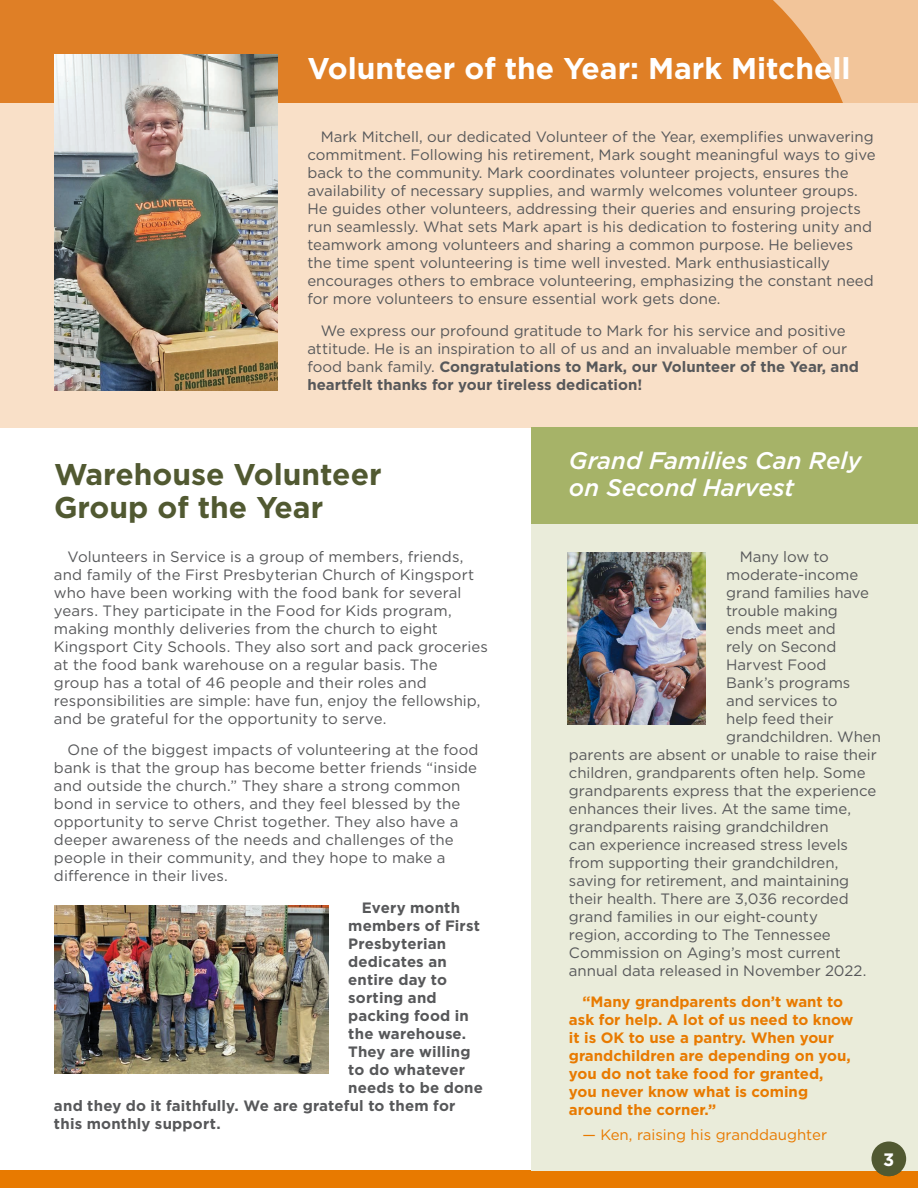
<style>
.page{position:relative;width:918px;height:1188px;background:#fff}
.page>*{position:absolute;margin:0;border:0;box-sizing:border-box;transform-origin:0 0}
.t1{font:700 30px/33px "Gotham";color:#515931}
.t2{font:700 30px "Gotham";color:#fff}
.t3{font:italic 500 24px/27px "Gotham";color:#fff}
.t4{font:700 18px "Gotham";color:#fff}
.t5{font:15px/18px "Gotham";color:#57585a}
.t6{font:700 15px "Gotham";letter-spacing:.01em;color:#57585a}
.t7{font:700 15px/18px "Gotham";color:#e87a00}
.t8{font:15px "Gotham";color:#e87a00}
.s1{font-weight:700}
</style>
<div class="page">
<div style="left:0;top:1170px;width:918px;height:18px;background:#e87a00"></div>
<div style="left:531px;top:480px;width:387px;height:690px;background:#eaecda"></div>
<div style="left:871px;top:1141px;width:35px;height:35px;background:#515931;border-radius:50%"></div>
<div style="left:0;top:83px;width:918px;height:344px;background:#f9e0c8"></div>
<div style="left:0;top:0;width:918px;height:102px;background:#df7f26"></div>
<div style="left:542px;top:0;width:376px;height:102px;background:#f2c59a"></div>
<svg style="left:542px;top:0;width:301px;height:102px;background:#e08530"></svg>
<img style="left:54px;top:55px;width:224px;height:336px">
<img style="left:54px;top:906px;width:274px;height:167px">
<div style="left:531px;top:427px;width:387px;height:97px;background:#a6b368"></div>
<img style="left:568px;top:552px;width:138px;height:172px">
<h1 class="t2" style="left:307px;top:48px;width:545px">Volunteer of the Year: Mark Mitchell</h1>
<p class="t5" style="left:307px;top:128px;width:570px;text-indent:14px">Mark Mitchell, our dedicated Volunteer of the Year, exemplifies unwavering commitment. Following his retirement, Mark sought meaningful ways to give back to the community. Mark coordinates volunteer projects, ensures the availability of necessary supplies, and warmly welcomes volunteer groups.<br>He guides other volunteers, addressing their queries and ensuring projects run seamlessly. What sets Mark apart is his dedication to fostering unity and teamwork among volunteers and sharing a common purpose. He believes the time spent volunteering is time well invested. Mark enthusiastically encourages others to embrace volunteering, emphasizing the constant need for more volunteers to ensure essential work gets done.</p>
<p class="t5" style="left:307px;top:321px;width:553px;text-indent:14px">We express our profound gratitude to Mark for his service and positive attitude. He is an inspiration to all of us and an invaluable member of our food bank family. <span class="s1">Congratulations to Mark, our Volunteer of the Year, and heartfelt thanks for your tireless dedication!</span></p>
<h1 class="t1" style="left:54px;top:458px;width:329px">Warehouse Volunteer<br>Group of the Year</h1>
<p class="t5" style="left:54px;top:547px;width:435px;text-indent:14px">Volunteers in Service is a group of members, friends, and family of the First Presbyterian Church of Kingsport who have been working with the food bank for several years. They participate in the Food for Kids program, making monthly deliveries from the church to eight Kingsport City Schools. They also sort and pack groceries at the food bank warehouse on a regular basis. The<br>group has a total of 46 people and their roles and responsibilities are simple: have fun, enjoy the fellowship, and be grateful for the opportunity to serve.</p>
<p class="t5" style="left:54px;top:741px;width:426px;text-indent:14px">One of the biggest impacts of volunteering at the food bank is that the group has become better friends “inside and outside the church.” They share a strong common bond in service to others, and they feel blessed by the opportunity to serve Christ together. They also have a deeper awareness of the needs and challenges of the people in their community, and they hope to make a difference in their lives.</p>
<p class="t6" style="left:362px;top:898px;width:100px">Every month</p>
<p class="t6" style="left:348px;top:916px;width:133px">members of First</p>
<p class="t6" style="left:348px;top:934px;width:99px">Presbyterian</p>
<p class="t6" style="left:348px;top:952px;width:100px">dedicates an</p>
<p class="t6" style="left:348px;top:970px;width:100px">entire day to</p>
<p class="t6" style="left:348px;top:988px;width:90px">sorting and</p>
<p class="t6" style="left:348px;top:1006px;width:122px">packing food in</p>
<p class="t6" style="left:348px;top:1024px;width:119px">the warehouse.</p>
<p class="t6" style="left:348px;top:1042px;width:124px">They are willing</p>
<p class="t6" style="left:348px;top:1060px;width:118px">to do whatever</p>
<p class="t6" style="left:348px;top:1078px;width:136px">needs to be done</p>
<p class="t6" style="left:54px;top:1096px;width:403px">and they do it faithfully. We are grateful to them for</p>
<p class="t6" style="left:54px;top:1114px;width:168px">this monthly support.</p>
<h2 class="t3" style="left:569px;top:447px;width:294px">Grand Families Can Rely on Second Harvest</h2>
<p class="t5" style="left:740px;top:547px;width:91px">Many low to</p>
<p class="t5" style="left:726px;top:565px;width:134px">moderate-income</p>
<p class="t5" style="left:726px;top:583px;width:144px">grand families have</p>
<p class="t5" style="left:726px;top:601px;width:113px">trouble making</p>
<p class="t5" style="left:726px;top:619px;width:111px">ends meet and</p>
<p class="t5" style="left:726px;top:637px;width:112px">rely on Second</p>
<p class="t5" style="left:726px;top:655px;width:102px">Harvest Food</p>
<p class="t5" style="left:726px;top:673px;width:126px">Bank’s programs</p>
<p class="t5" style="left:726px;top:691px;width:113px">and services to</p>
<p class="t5" style="left:726px;top:709px;width:109px">help feed their</p>
<p class="t5" style="left:726px;top:727px;width:156px">grandchildren. When</p>
<p class="t5" style="left:569px;top:745px;width:309px">parents are absent or unable to raise their</p>
<p class="t5" style="left:569px;top:763px;width:298px">children, grandparents often help. Some</p>
<p class="t5" style="left:569px;top:781px;width:309px">grandparents express that the experience</p>
<p class="t5" style="left:569px;top:799px;width:284px">enhances their lives. At the same time,</p>
<p class="t5" style="left:569px;top:817px;width:261px">grandparents raising grandchildren</p>
<p class="t5" style="left:569px;top:835px;width:281px">can experience increased stress levels</p>
<p class="t5" style="left:569px;top:853px;width:271px">from supporting their grandchildren,</p>
<p class="t5" style="left:569px;top:871px;width:282px">saving for retirement, and maintaining</p>
<p class="t5" style="left:569px;top:889px;width:281px">their health. There are 3,036 recorded</p>
<p class="t5" style="left:569px;top:907px;width:250px">grand families in our eight-county</p>
<p class="t5" style="left:569px;top:925px;width:263px">region, according to The Tennessee</p>
<p class="t5" style="left:569px;top:943px;width:273px">Commission on Aging’s most current</p>
<p class="t5" style="left:569px;top:961px;width:299px">annual data released in November 2022.</p>
<p class="t7" style="left:569px;top:993px;width:286px;text-indent:14px">“Many grandparents don’t want to ask for help. A lot of us need to know it is OK to use a pantry. When your grandchildren are depending on you, you do not take food for granted, you never know what is coming around the corner.”</p>
<p class="t8" style="left:582px;top:1125px;width:246px">— Ken, raising his granddaughter</p>
<p class="t4" style="left:883px;top:1148px;width:13px">3</p>
</div>
